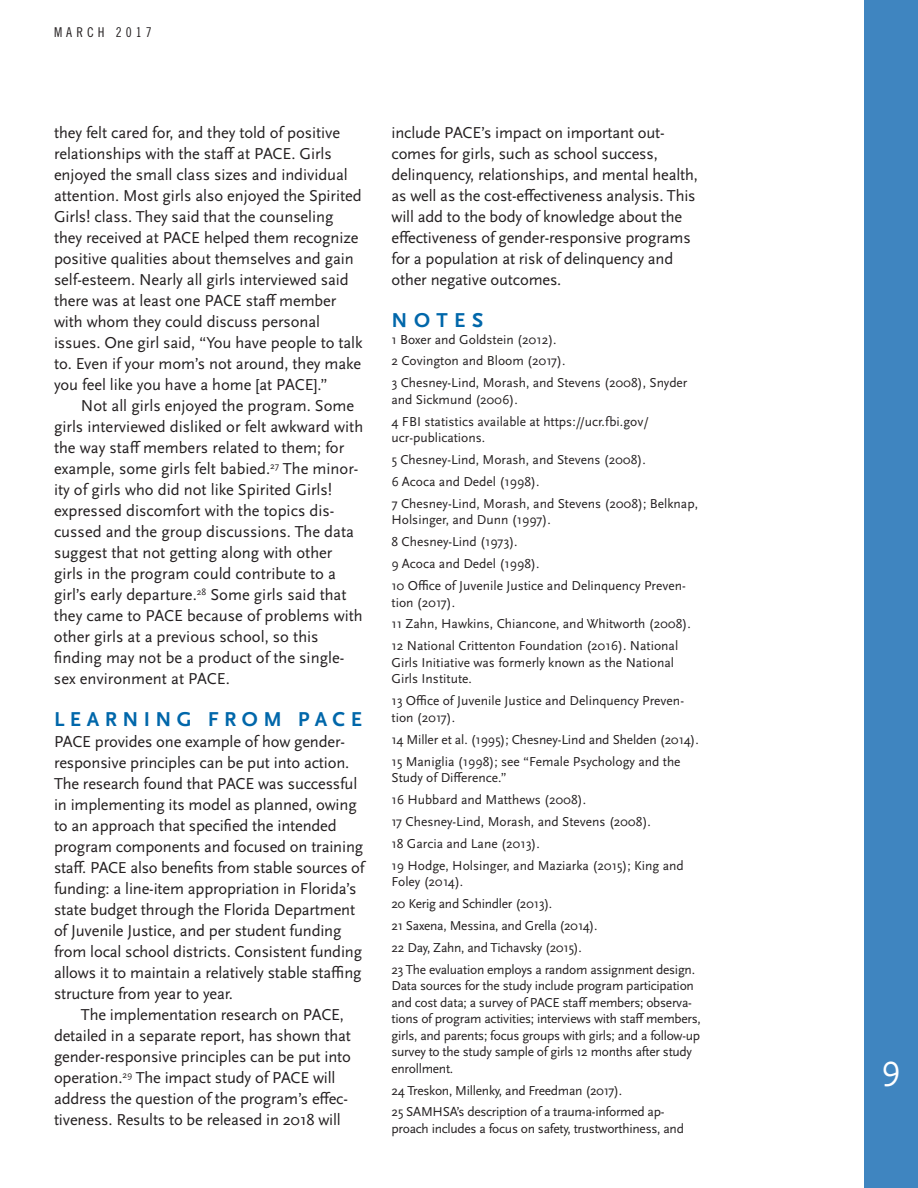
<style>
.page{position:relative;width:918px;height:1188px;background:#fff}
.page>*{position:absolute;margin:0;border:0;box-sizing:border-box;transform-origin:0 0}
.t1{font:36px "Scala Sans OT";color:#fff}
.t2{font:700 21px "Scala Sans OT";letter-spacing:.26em;color:#0067aa}
.t3{font:16.5px/21px "Scala Sans OT";letter-spacing:-.01em;color:#231f20}
.t4{font:13.5px/21.9px "Scala Sans OT";color:#231f20}
.t5{font:13.5px/21.9px "Scala Sans OT";letter-spacing:-.02em;color:#231f20}
.t6{font:13.5px "Trade Gothic LT Std Cn 18";letter-spacing:.3em;color:#231f20}
</style>
<div class="page">
<div style="left:864px;top:0;width:54px;height:1188px;background:#3f85c0"></div>
<p class="t6" style="left:54px;top:24px;width:99px">MARCH 2017</p>
<p class="t3" style="left:54px;top:123px;width:288px">they felt cared for, and they told of positive</p>
<p class="t3" style="left:54px;top:144px;width:279px">relationships with the staff at PACE. Girls</p>
<p class="t3" style="left:54px;top:165px;width:295px">enjoyed the small class sizes and individual</p>
<p class="t3" style="left:54px;top:186px;width:309px">attention. Most girls also enjoyed the Spirited</p>
<p class="t3" style="left:54px;top:207px;width:281px">Girls! class. They said that the counseling</p>
<p class="t3" style="left:54px;top:228px;width:306px">they received at PACE helped them recognize</p>
<p class="t3" style="left:54px;top:249px;width:301px">positive qualities about themselves and gain</p>
<p class="t3" style="left:54px;top:270px;width:296px">self-esteem. Nearly all girls interviewed said</p>
<p class="t3" style="left:54px;top:291px;width:284px">there was at least one PACE staff member</p>
<p class="t3" style="left:54px;top:312px;width:268px">with whom they could discuss personal</p>
<p class="t3" style="left:54px;top:333px;width:310px">issues. One girl said, “You have people to talk</p>
<p class="t3" style="left:54px;top:354px;width:309px">to. Even if your mom’s not around, they make</p>
<p class="t3" style="left:54px;top:375px;width:275px">you feel like you have a home [at PACE].”</p>
<p class="t3" style="left:81px;top:396px;width:275px">Not all girls enjoyed the program. Some</p>
<p class="t3" style="left:54px;top:417px;width:311px">girls interviewed disliked or felt awkward with</p>
<p class="t3" style="left:54px;top:438px;width:292px">the way staff members related to them; for</p>
<p class="t3" style="left:54px;top:459px;width:306px">example, some girls felt babied.<sup>27</sup> The minor-</p>
<p class="t3" style="left:54px;top:480px;width:280px">ity of girls who did not like Spirited Girls!</p>
<p class="t3" style="left:54px;top:501px;width:282px">expressed discomfort with the topics dis-</p>
<p class="t3" style="left:54px;top:522px;width:301px">cussed and the group discussions. The data</p>
<p class="t3" style="left:54px;top:543px;width:280px">suggest that not getting along with other</p>
<p class="t3" style="left:54px;top:564px;width:283px">girls in the program could contribute to a</p>
<p class="t3" style="left:54px;top:585px;width:294px">girl’s early departure.<sup>28</sup> Some girls said that</p>
<p class="t3" style="left:54px;top:606px;width:310px">they came to PACE because of problems with</p>
<p class="t3" style="left:54px;top:627px;width:266px">other girls at a previous school, so this</p>
<p class="t3" style="left:54px;top:648px;width:292px">finding may not be a product of the single-</p>
<p class="t3" style="left:54px;top:669px;width:178px">sex environment at PACE.</p>
<h3 class="t2" style="left:54px;top:707px;width:309px">LEARNING FROM PACE</h3>
<p class="t3" style="left:54px;top:732px;width:314px">PACE provides one example of how gender&shy;responsive principles can be put into action.<br>The research found that PACE was successful in implementing its model as planned, owing to an approach that specified the intended program components and focused on training staff. PACE also benefits from stable sources of funding: a line-item appropriation in Florida’s state budget through the Florida Department of Juvenile Justice, and per student funding from local school districts. Consistent funding allows it to maintain a relatively stable staffing structure from year to year.</p>
<p class="t3" style="left:54px;top:1005px;width:298px;text-indent:27px">The implementation research on PACE, detailed in a separate report, has shown that gender-responsive principles can be put into operation.<sup>29</sup> The impact study of PACE will address the question of the program’s effec&shy;tiveness. Results to be released in 2018 will</p>
<p class="t3" style="left:392px;top:123px;width:308px">include PACE’s impact on important out&shy;comes for girls, such as school success, delinquency, relationships, and mental health, as well as the cost-effectiveness analysis. This will add to the body of knowledge about the effectiveness of gender-responsive programs for a population at risk of delinquency and other negative outcomes.</p>
<h2 class="t2" style="left:392px;top:308px;width:93px">NOTES</h2>
<p class="t4" style="left:392px;top:328px;width:298px">1 Boxer and Goldstein (2012).<br>2 Covington and Bloom (2017).<br>3 Chesney-Lind, Morash, and Stevens (2008), Snyder</p>
<p class="t4" style="left:392px;top:389px;width:259px">and Sickmund (2006).<br>4 FBI statistics available at https://ucr.fbi.gov/</p>
<p class="t4" style="left:392px;top:427px;width:308px">ucr-publications.<br>5 Chesney-Lind, Morash, and Stevens (2008).<br>6 Acoca and Dedel (1998).<br>7 Chesney-Lind, Morash, and Stevens (2008); Belknap,</p>
<p class="t4" style="left:392px;top:509px;width:296px">Holsinger, and Dunn (1997).<br>8 Chesney-Lind (1973).<br>9 Acoca and Dedel (1998).<br>10 Office of Juvenile Justice and Delinquency Preven-</p>
<p class="t4" style="left:392px;top:592px;width:301px">tion (2017).<br>11 Zahn, Hawkins, Chiancone, and Whitworth (2008).<br>12 National Crittenton Foundation (2016). National</p>
<p class="t4" style="left:392px;top:655px;width:284px;line-height:16.5px">Girls Initiative was formerly known as the National<br>Girls Institute.</p>
<p class="t4" style="left:392px;top:693px;width:294px;line-height:16.5px">13 Office of Juvenile Justice and Delinquency Preven&shy;tion (2017).</p>
<p class="t4" style="left:392px;top:729px;width:309px">14 Miller et al. (1995); Chesney-Lind and Shelden (2014).<br>15 Maniglia (1998); see “Female Psychology and the</p>
<p class="t4" style="left:392px;top:767px;width:294px">Study of Difference.”<br>16 Hubbard and Matthews (2008).<br>17 Chesney-Lind, Morash, and Stevens (2008).<br>18 Garcia and Lane (2013).<br>19 Hodge, Holsinger, and Maziarka (2015); King and</p>
<p class="t5" style="left:392px;top:871px;width:305px">Foley (2014).<br>20 Kerig and Schindler (2013).<br>21 Saxena, Messina, and Grella (2014).<br>22 Day, Zahn, and Tichavsky (2015).<br>23 The evaluation employs a random assignment design.</p>
<p class="t5" style="left:392px;top:978px;width:311px;line-height:16.5px">Data sources for the study include program participation and cost data; a survey of PACE staff members; observa&shy;tions of program activities; interviews with staff members, girls, and parents; focus groups with girls; and a follow-up survey to the study sample of girls 12 months after study enrollment.</p>
<p class="t5" style="left:392px;top:1080px;width:275px">24 Treskon, Millenky, and Freedman (2017).<br>25 SAMHSA’s description of a trauma-informed ap-</p>
<p class="t4" style="left:392px;top:1118px;width:294px">proach includes a focus on safety, trustworthiness, and</p>
<h1 class="t1" style="left:881px;top:1048px;width:21px">9</h1>
</div>
